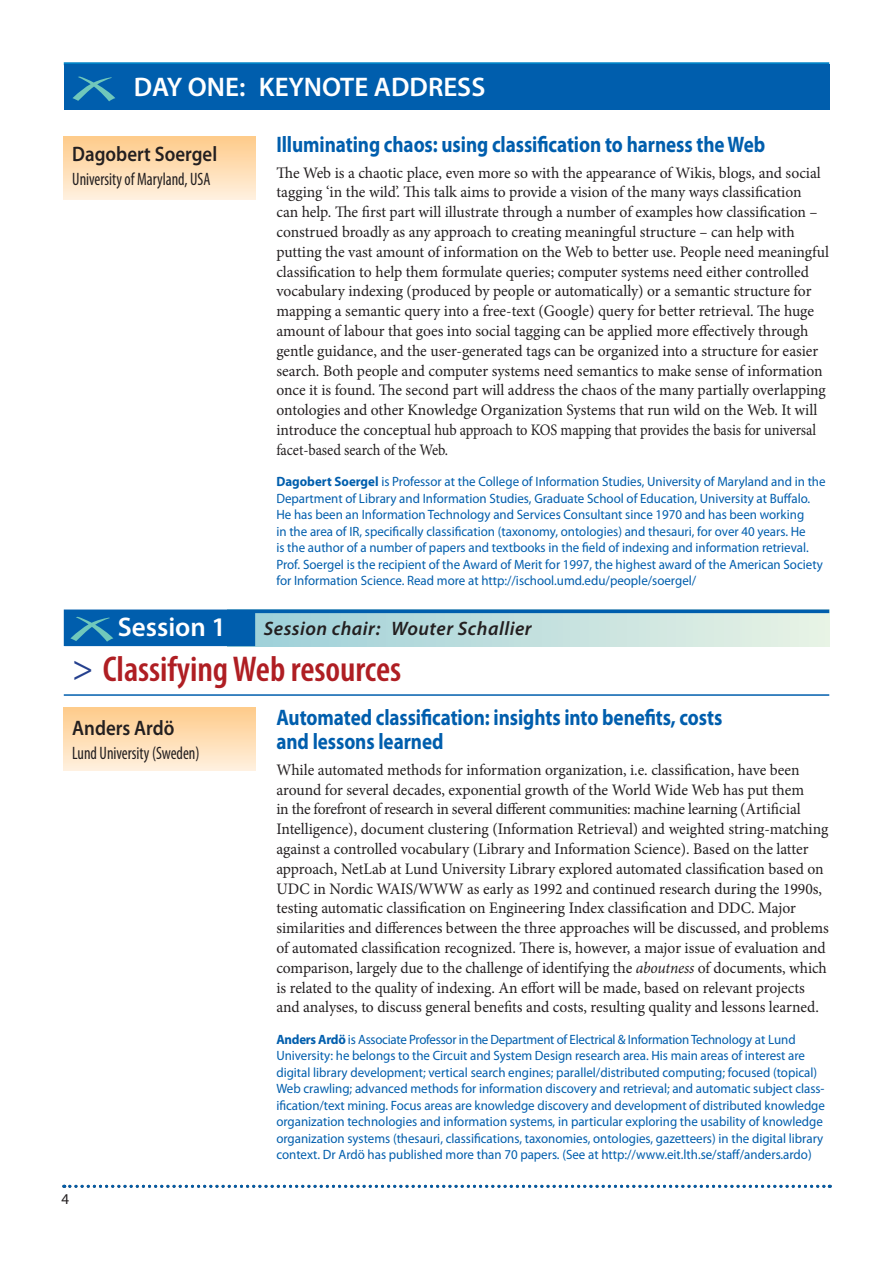
<style>
.page{position:relative;width:893px;height:1263px;background:#fff}
.page>*{position:absolute;margin:0;border:0;box-sizing:border-box;transform-origin:0 0}
.t1{font:600 condensed 36px "Myriad Pro";color:#af1e23}
.t2{font:600 27px "Myriad Pro";color:#fff}
.t3{font:700 22.5px/24px "Myriad Pro";letter-spacing:-.005em;color:#005ead;scale:.85 1}
.t4{font:600 21px "Myriad Pro";color:#231f20;scale:.9 1}
.t5{font:italic 600 19.5px "Myriad Pro";letter-spacing:.025em;color:#231f20}
.t6{font:condensed 18px "Myriad Pro";color:#231f20;scale:.9 1}
.t7{font:16.05px/19.8px "Minion Pro";color:#231f20}
.t8{font:15px "Myriad Pro";color:#231f20}
.t9{font:13.5px/16.5px "Myriad Pro";color:#005ead;scale:.96 1}
.s1{font-weight:700}
.s2{font-weight:400;font-stretch:normal;color:#25408e}
.s3{font-style:italic}
</style>
<div class="page">
<svg style="left:64px;top:1185px;width:766px;height:3px"></svg>
<div style="left:64px;top:708px;width:191px;height:63px;background:linear-gradient(to bottom,#fecb8a,#fff1e0)"></div>
<div style="left:64px;top:137px;width:191px;height:63px;background:linear-gradient(to bottom,#fecb8a,#fff1e0)"></div>
<hr style="left:64px;top:62px;width:765px;height:3px;background:#0082c6">
<svg style="left:64px;top:610px;width:765px;height:36px;background:#86b8cf"></svg>
<div style="left:64px;top:64px;width:765px;height:46px;background:#005ead"></div>
<svg style="left:72px;top:77px;width:43px;height:24px"></svg>
<hr style="left:64px;top:694px;width:765px;height:2px;background:#005ead">
<h2 class="t2" style="left:134px;top:76px;width:353px">DAY ONE: KEYNOTE ADDRESS</h2>
<h3 class="t4" style="left:72px;top:146px;width:162px">Dagobert Soergel</h3>
<p class="t6" style="left:72px;top:172px;width:155px">University of Maryland, USA</p>
<h3 class="t3" style="left:276px;top:134px;width:576px">Illuminating chaos: using classification to harness the Web</h3>
<p class="t7" style="left:276px;top:164px;width:554px">The Web is a chaotic place, even more so with the appearance of Wikis, blogs, and social tagging ‘in the wild’. This talk aims to provide a vision of the many ways classification<br>can help. The first part will illustrate through a number of examples how classification – construed broadly as any approach to creating meaningful structure – can help with putting the vast amount of information on the Web to better use. People need meaningful classification to help them formulate queries; computer systems need either controlled vocabulary index ing (produced by people or automatically) or a semantic structure for mapping a semantic query into a free-text (Google) query for better retrieval. The huge amount of labour that goes into social tagging can be applied more effectively through gentle guidance, and the user-generated tags can be organized into a structure for easier search. Both people and computer systems need semantics to make sense of information once it is found. The second part will address the chaos of the many partially over lapping ontologies and other Knowledge Organization Systems that run wild on the Web. It will introduce the conceptual hub approach to KOS mapping that provides the basis for universal facet-based search of the Web.</p>
<p class="t9" style="left:276px;top:475px;width:573px"><span class="s1">Dagobert Soergel</span> is Professor at the College of Information Studies, University of Maryland and in the Department of Library and Information Studies, Graduate School of Education, University at Buffalo.<br>He has been an Information Technology and Services Consultant since 1970 and has been working<br>in the area of IR, specifically classification (taxonomy, ontologies) and thesauri, for over 40 years. He<br>is the author of a number of papers and textbooks in the field of indexing and information retrieval.<br>Prof. Soergel is the recipient of the Award of Merit for 1997, the highest award of the American Society for Information Science. Read more at http://ischool.umd.edu/people/soergel/</p>
<h2 class="t2" style="left:118px;top:617px;width:110px">Session 1</h2>
<p class="t5" style="left:264px;top:621px;width:269px">Session chair: Wouter Schallier</p>
<h1 class="t1" style="left:72px;top:656px;width:330px"><span class="s2">&gt;</span> Classifying Web resources</h1>
<h3 class="t4" style="left:72px;top:720px;width:115px">Anders Ardö</h3>
<p class="t6" style="left:72px;top:747px;width:143px">Lund University (Sweden)</p>
<p class="t8" style="left:61px;top:1193px;width:9px">4</p>
<h3 class="t3" style="left:276px;top:707px;width:526px">Automated classification: insights into benefits, costs and lessons learned</h3>
<p class="t7" style="left:276px;top:761px;width:554px">While automated methods for information organization, i.e. classification, have been around for several decades, exponential growth of the World Wide Web has put them<br>in the forefront of research in several different communities: machine learning (Artificial Intelligence), document clustering (Information Retrieval) and weighted string-matching against a controlled vocabulary (Library and Information Science). Based on the latter approach, NetLab at Lund University Library explored automated classification based on UDC in Nordic WAIS/WWW as early as 1992 and continued research during the 1990s, testing automatic classification on Engineering Index classification and DDC. Major similarities and differences between the three approaches will be discussed, and problems of automated classification recognized. There is, however, a major issue of evaluation and comparison, largely due to the challenge of identifying the <span class="s3">aboutness</span> of documents, which is related to the quality of indexing. An effort will be made, based on relevant projects and analyses, to discuss general benefits and costs, resulting quality and lessons learned.</p>
<p class="t9" style="left:276px;top:1032px;width:573px"><span class="s1">Anders Ardö</span> is Associate Professor in the Department of Electrical &amp; Information Technology at Lund University: he belongs to the Circuit and System Design research area. His main areas of interest are digital library development; vertical search engines; parallel/distributed computing; focused (topical)<br>Web crawling; advanced methods for information discovery and retrieval; and automatic subject class&shy;ification/text mining. Focus areas are knowledge discovery and development of distributed know ledge organization technologies and information systems, in particular exploring the usability of knowledge organization systems (thesauri, classifications, taxonomies, ontologies, gazetteers) in the digital library context. Dr Ardö has published more than 70 papers. (See at http://www.eit.lth.se/staff/anders.ardo)</p>
</div>
